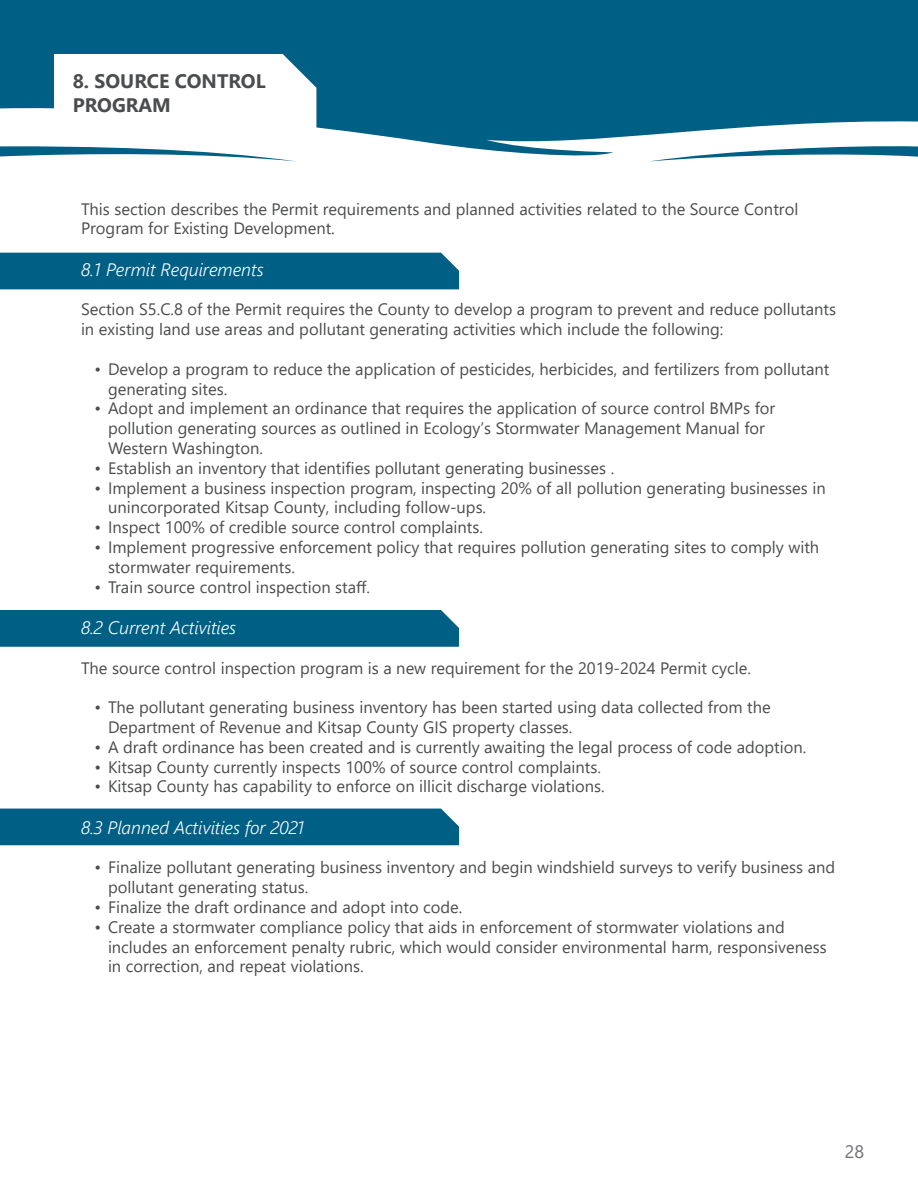
<style>
.page{position:relative;width:918px;height:1188px;background:#fff}
.page>*{position:absolute;margin:0;border:0;box-sizing:border-box;transform-origin:0 0}
.t1{font:700 19.5px/23.4px "Segoe UI";color:#4b4c4d}
.t2{font:italic 300 18px "Segoe UI";color:#fff}
.t3{font:18px "Segoe UI";color:#6f7073}
.t4{font:16.5px/19.8px "Segoe UI";color:#4b4c4d}
</style>
<div class="page">
<div style="left:0;top:809px;width:459px;height:36px;background:#005f85"></div>
<div style="left:0;top:610px;width:459px;height:37px;background:#005f85"></div>
<div style="left:0;top:253px;width:459px;height:36px;background:#005f85"></div>
<svg style="left:0;top:0;width:918px;height:156px;background:#1f7294"></svg>
<svg style="left:649px;top:145px;width:269px;height:17px"></svg>
<svg style="left:0;top:146px;width:297px;height:16px"></svg>
<svg style="left:54px;top:54px;width:262px;height:84px"></svg>
<p class="t1" style="left:73px;top:68px;width:194px">8. SOURCE CONTROL<br>PROGRAM</p>
<p class="t4" style="left:81px;top:197px;width:719px">This section describes the Permit requirements and planned activities related to the Source Control<br>Program for Existing Development.</p>
<p class="t2" style="left:81px;top:252px;width:184px">8.1 Permit Requirements</p>
<p class="t4" style="left:81px;top:298px;width:757px">Section S5.C.8 of the Permit requires the County to develop a program to prevent and reduce pollutants in existing land use areas and pollutant generating activities which include the following:</p>
<p class="t4" style="left:108px;top:357px;width:723px;text-indent:-14px">• Develop a program to reduce the application of pesticides, herbicides, and fertilizers from pollutant generating sites.</p>
<p class="t4" style="left:108px;top:397px;width:669px;text-indent:-14px">• Adopt and implement an ordinance that requires the application of source control BMPs for pollution generating sources as outlined in Ecology’s Stormwater Management Manual for<br>Western Washington.</p>
<p class="t4" style="left:94px;top:456px;width:521px">• Establish an inventory that identifies pollutant generating businesses .</p>
<p class="t4" style="left:108px;top:476px;width:719px;text-indent:-14px">• Implement a business inspection program, inspecting 20% of all pollution generating businesses in unincorporated Kitsap County, including follow-ups.</p>
<p class="t4" style="left:94px;top:516px;width:390px">• Inspect 100% of credible source control complaints.</p>
<p class="t4" style="left:108px;top:536px;width:713px;text-indent:-14px">• Implement progressive enforcement policy that requires pollution generating sites to comply with stormwater requirements.</p>
<p class="t4" style="left:94px;top:575px;width:277px">• Train source control inspection staff.</p>
<p class="t2" style="left:81px;top:611px;width:157px">8.2 Current Activities</p>
<p class="t4" style="left:81px;top:656px;width:671px">The source control inspection program is a new requirement for the 2019-2024 Permit cycle.</p>
<p class="t4" style="left:108px;top:696px;width:664px;text-indent:-14px">• The pollutant generating business inventory has been started using data collected from the<br>Department of Revenue and Kitsap County GIS property classes.</p>
<p class="t4" style="left:94px;top:735px;width:713px">• A draft ordinance has been created and is currently awaiting the legal process of code adoption.</p>
<p class="t4" style="left:94px;top:755px;width:508px">• Kitsap County currently inspects 100% of source control complaints.</p>
<p class="t4" style="left:94px;top:775px;width:512px">• Kitsap County has capability to enforce on illicit discharge violations.</p>
<p class="t2" style="left:81px;top:810px;width:225px">8.3 Planned Activities for 2021</p>
<p class="t4" style="left:108px;top:856px;width:729px;text-indent:-14px">• Finalize pollutant generating business inventory and begin windshield surveys to verify business and pollutant generating status.</p>
<p class="t4" style="left:94px;top:896px;width:369px">• Finalize the draft ordinance and adopt into code.</p>
<p class="t4" style="left:108px;top:915px;width:720px;text-indent:-14px">• Create a stormwater compliance policy that aids in enforcement of stormwater violations and includes an enforcement penalty rubric, which would consider environmental harm, responsiveness in correction, and repeat violations.</p>
<p class="t3" style="left:845px;top:1135px;width:21px">28</p>
</div>
